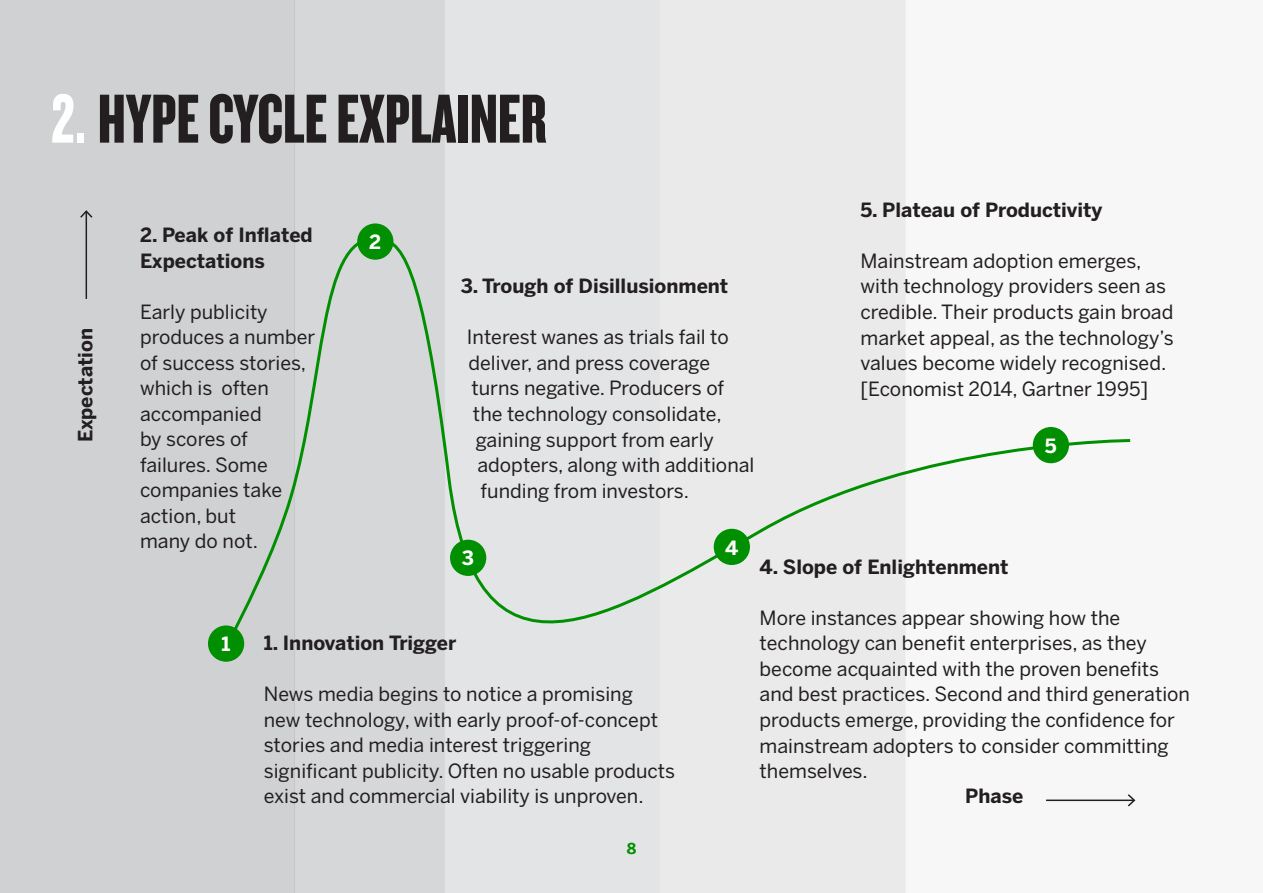
<style>
.page{position:relative;width:1263px;height:893px;background:#fff}
.page>*{position:absolute;margin:0;border:0;box-sizing:border-box;transform-origin:0 0}
.t1{font:72px "Knockout 68 Full Featherwt";color:#231f20}
.t2{font:19.5px/25.5px "Benton Sans";color:#231f20}
.t3{font:700 19.5px/25.5px "Benton Sans";color:#231f20}
.t4{font:700 19.5px "Benton Sans";color:#fff}
.t5{font:700 15px "Benton Sans";color:#008f00}
.s1{color:#fff}
</style>
<div class="page">
<div style="left:0;top:0;width:294px;height:893px;background:#d0d1d3"></div>
<div style="left:294px;top:0;width:151px;height:893px;background:#d6d7d9"></div>
<div style="left:445px;top:0;width:215px;height:893px;background:#e3e4e5"></div>
<div style="left:660px;top:0;width:245px;height:893px;background:#eaeaeb"></div>
<div style="left:905px;top:0;width:358px;height:893px;background:#f2f3f4"></div>
<svg style="left:218px;top:235px;width:913px;height:470px"></svg>
<div style="left:208px;top:625px;width:36px;height:37px;background:#008f00;border-radius:50%"></div>
<div style="left:357px;top:223px;width:36px;height:37px;background:#008f00;border-radius:50%"></div>
<div style="left:450px;top:540px;width:36px;height:36px;background:#008f00;border-radius:50%"></div>
<div style="left:1033px;top:427px;width:36px;height:36px;background:#008f00;border-radius:50%"></div>
<div style="left:714px;top:529px;width:36px;height:36px;background:#008f00;border-radius:50%"></div>
<hr style="left:86px;top:211px;width:1px;height:88px;background:#231f20">
<svg style="left:80px;top:210px;width:13px;height:9px"></svg>
<hr style="left:1046px;top:799px;width:88px;height:2px;background:#231f20">
<svg style="left:1126px;top:794px;width:10px;height:13px"></svg>
<h1 class="t1" style="left:51px;top:75px;width:497px"><span class="s1">2.</span> HYPE CYCLE EXPLAINER</h1>
<p class="t3" style="left:73px;top:442px;width:116px;rotate:-90deg">Expectation</p>
<p class="t3" style="left:860px;top:197px;width:244px">5. Plateau of Productivity</p>
<p class="t2" style="left:860px;top:248px;width:315px">Mainstream adoption emerges, with technology providers seen as credible. Their products gain broad market appeal, as the technology’s values become widely recognised. [Economist 2014, Gartner 1995]</p>
<p class="t3" style="left:140px;top:223px;width:174px">2. Peak of Inflated<br>Expectations</p>
<p class="t2" style="left:140px;top:299px;width:177px">Early publicity produces a number of success stories, which is often accompanied<br>by scores of failures. Some companies take action, but<br>many do not.</p>
<p class="t4" style="left:369px;top:230px;width:13px">2</p>
<p class="t3" style="left:461px;top:274px;width:269px">3. Trough of Disillusionment</p>
<p class="t2" style="left:467px;top:325px;width:263px">Interest wanes as trials fail to</p>
<p class="t2" style="left:468px;top:350px;width:243px">deliver, and press coverage</p>
<p class="t2" style="left:471px;top:376px;width:254px">turns negative. Producers of</p>
<p class="t2" style="left:473px;top:401px;width:250px">the technology consolidate,</p>
<p class="t2" style="left:476px;top:427px;width:240px">gaining support from early</p>
<p class="t2" style="left:477px;top:452px;width:278px">adopters, along with additional</p>
<p class="t2" style="left:480px;top:478px;width:210px">funding from investors.</p>
<p class="t4" style="left:1045px;top:433px;width:13px">5</p>
<p class="t4" style="left:725px;top:535px;width:15px">4</p>
<p class="t4" style="left:462px;top:546px;width:14px">3</p>
<p class="t3" style="left:759px;top:554px;width:250px">4. Slope of Enlightenment</p>
<p class="t2" style="left:759px;top:605px;width:432px">More instances appear showing how the technology can benefit enterprises, as they become acquainted with the proven benefits and best practices. Second and third generation products emerge, providing the confidence for mainstream adopters to consider committing themselves.</p>
<p class="t3" style="left:264px;top:631px;width:194px">1. Innovation Trigger</p>
<p class="t2" style="left:264px;top:682px;width:413px">News media begins to notice a promising<br>new technology, with early proof-of-concept stories and media interest triggering significant publicity. Often no usable products exist and commercial viability is unproven.</p>
<p class="t4" style="left:221px;top:632px;width:10px">1</p>
<p class="t3" style="left:965px;top:784px;width:60px">Phase</p>
<p class="t5" style="left:627px;top:839px;width:11px">8</p>
</div>
